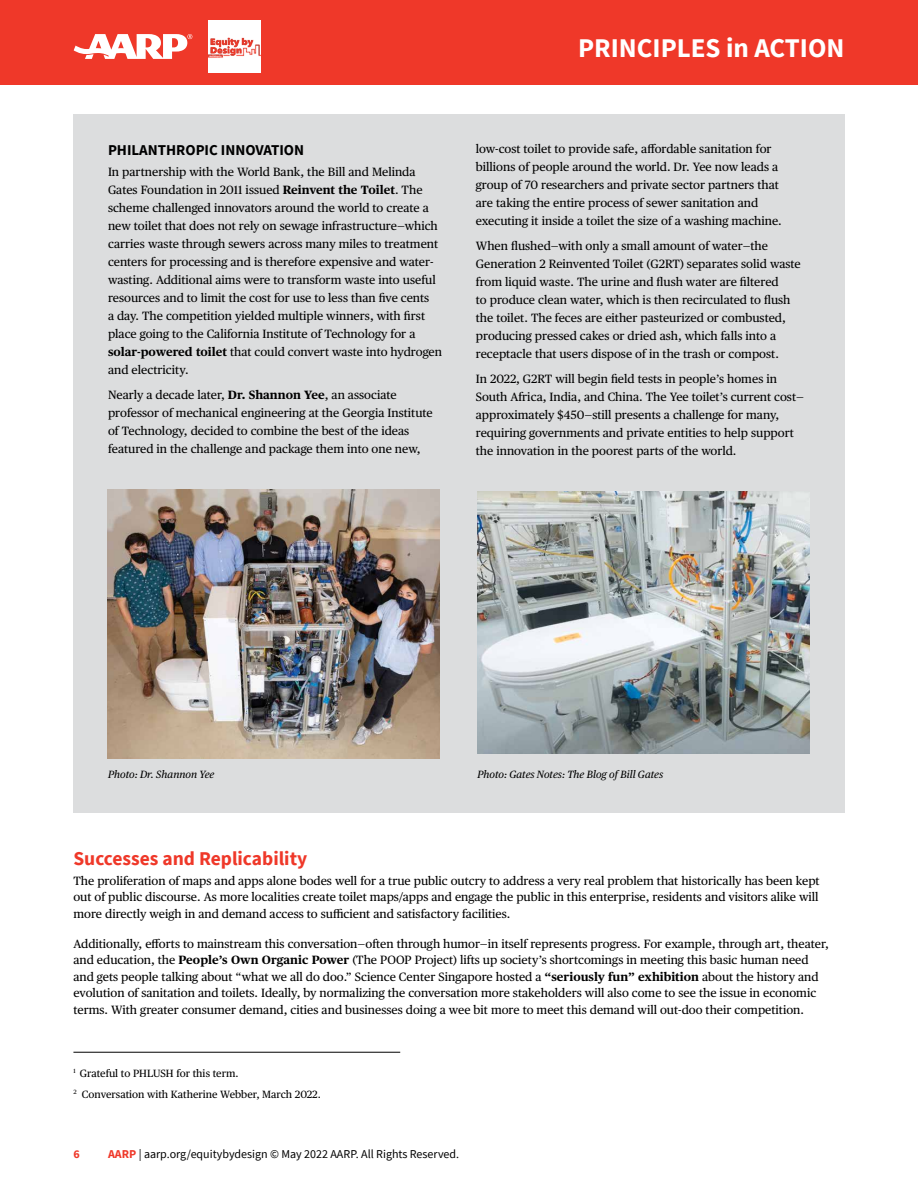
<style>
.page{position:relative;width:918px;height:1188px;background:#fff}
.page>*{position:absolute;margin:0;border:0;box-sizing:border-box;transform-origin:0 0}
.t1{font:700 27px "Source Sans Pro";color:#fff}
.t2{font:700 19.5px "Source Sans Pro";color:#ef3829}
.t3{font:700 15px "Source Sans Pro";color:#000}
.t4{font:12px/18px "Publico Text";color:#000}
.t5{font:12px "Source Sans Pro";color:#000}
.t6{font:700 12px "Source Sans Pro";color:#ef3829}
.t7{font:10.5px/21.1px "Publico Text";color:#000}
.t8{font:italic 10.5px "Publico Text";color:#000}
.s1{font-weight:700}
.s2{font-weight:700;color:#ef3829}
</style>
<div class="page">
<div style="left:0;top:0;width:918px;height:85px;background:#ef3829"></div>
<svg style="left:74px;top:34px;width:118px;height:25px"></svg>
<img style="left:209px;top:21px;width:52px;height:51px">
<div style="left:73px;top:115px;width:772px;height:698px;background:#dcddde"></div>
<hr style="left:73px;top:1052px;width:327px;height:1px;background:#000">
<img style="left:107px;top:490px;width:333px;height:268px">
<img style="left:477px;top:491px;width:333px;height:263px">
<h1 class="t1" style="left:578px;top:29px;width:268px">PRINCIPLES in ACTION</h1>
<p class="t3" style="left:108px;top:140px;width:198px">PHILANTHROPIC INNOVATION</p>
<p class="t4" style="left:108px;top:162px;width:336px">In partnership with the World Bank, the Bill and Melinda Gates Foundation in 2011 issued <span class="s1">Reinvent the Toilet</span>. The scheme challenged innovators around the world to create a new toilet that does not rely on sewage infrastructure—which carries waste through sewers across many miles to treatment centers for processing and is therefore expensive and water&shy;wasting. Additional aims were to transform waste into useful resources and to limit the cost for use to less than five cents<br>a day. The competition yielded multiple winners, with first place going to the California Institute of Technology for a <span class="s1">solar-powered toilet</span> that could convert waste into hydrogen and electricity.</p>
<p class="t4" style="left:108px;top:385px;width:326px">Nearly a decade later, <span class="s1">Dr. Shannon Yee</span>, an associate professor of mechanical engineering at the Georgia Institute of Technology, decided to combine the best of the ideas featured in the challenge and package them into one new,</p>
<p class="t4" style="left:476px;top:139px;width:307px">low-cost toilet to provide safe, affordable sanitation for billions of people around the world. Dr. Yee now leads a group of 70 researchers and private sector partners that are taking the entire process of sewer sanitation and executing it inside a toilet the size of a washing machine.</p>
<p class="t4" style="left:476px;top:236px;width:327px">When flushed—with only a small amount of water—the Generation 2 Reinvented Toilet (G2RT) separates solid waste from liquid waste. The urine and flush water are filtered<br>to produce clean water, which is then recirculated to flush the toilet. The feces are either pasteurized or combusted, producing pressed cakes or dried ash, which falls into a receptacle that users dispose of in the trash or compost.</p>
<p class="t4" style="left:476px;top:369px;width:330px">In 2022, G2RT will begin field tests in people’s homes in South Africa, India, and China. The Yee toilet’s current cost— approximately $450—still presents a challenge for many, requiring governments and private entities to help support the innovation in the poorest parts of the world.</p>
<p class="t8" style="left:108px;top:766px;width:108px">Photo: Dr. Shannon Yee</p>
<p class="t8" style="left:477px;top:766px;width:187px">Photo: Gates Notes: The Blog of Bill Gates</p>
<h2 class="t2" style="left:73px;top:845px;width:235px">Successes and Replicability</h2>
<p class="t4" style="left:73px;top:871px;width:748px;line-height:16.5px;text-align:justify">The proliferation of maps and apps alone bodes well for a true public outcry to address a very real problem that historically has been kept out of public discourse. As more localities create toilet maps/apps and engage the public in this enterprise, residents and visitors alike will more directly weigh in and demand access to sufficient and satisfactory facilities.</p>
<p class="t4" style="left:73px;top:934px;width:757px;line-height:16.5px">Additionally, efforts to mainstream this conversation—often through humor—in itself represents progress. For example, through art, theater, and education, the <span class="s1">People’s Own Organic Power</span> (The POOP Project) lifts up society’s shortcomings in meeting this basic human need and gets people talking about “what we all do doo.” Science Center Singapore hosted a <span class="s1">“seriously fun” exhibition</span> about the history and evolution of sanitation and toilets. Ideally, by normalizing the conversation more stakeholders will also come to see the issue in economic terms. With greater consumer demand, cities and businesses doing a wee bit more to meet this demand will out-doo their competition.</p>
<p class="t7" style="left:73px;top:1062px;width:249px"><sup>1</sup> Grateful to PHLUSH for this term.<br><sup>2</sup> Conversation with Katherine Webber, March 2022.</p>
<p class="t6" style="left:74px;top:1146px;width:8px">6</p>
<p class="t5" style="left:108px;top:1146px;width:353px"><span class="s2">AARP</span> | aarp.org/equitybydesign © May 2022 AARP. All Rights Reserved.</p>
</div>
